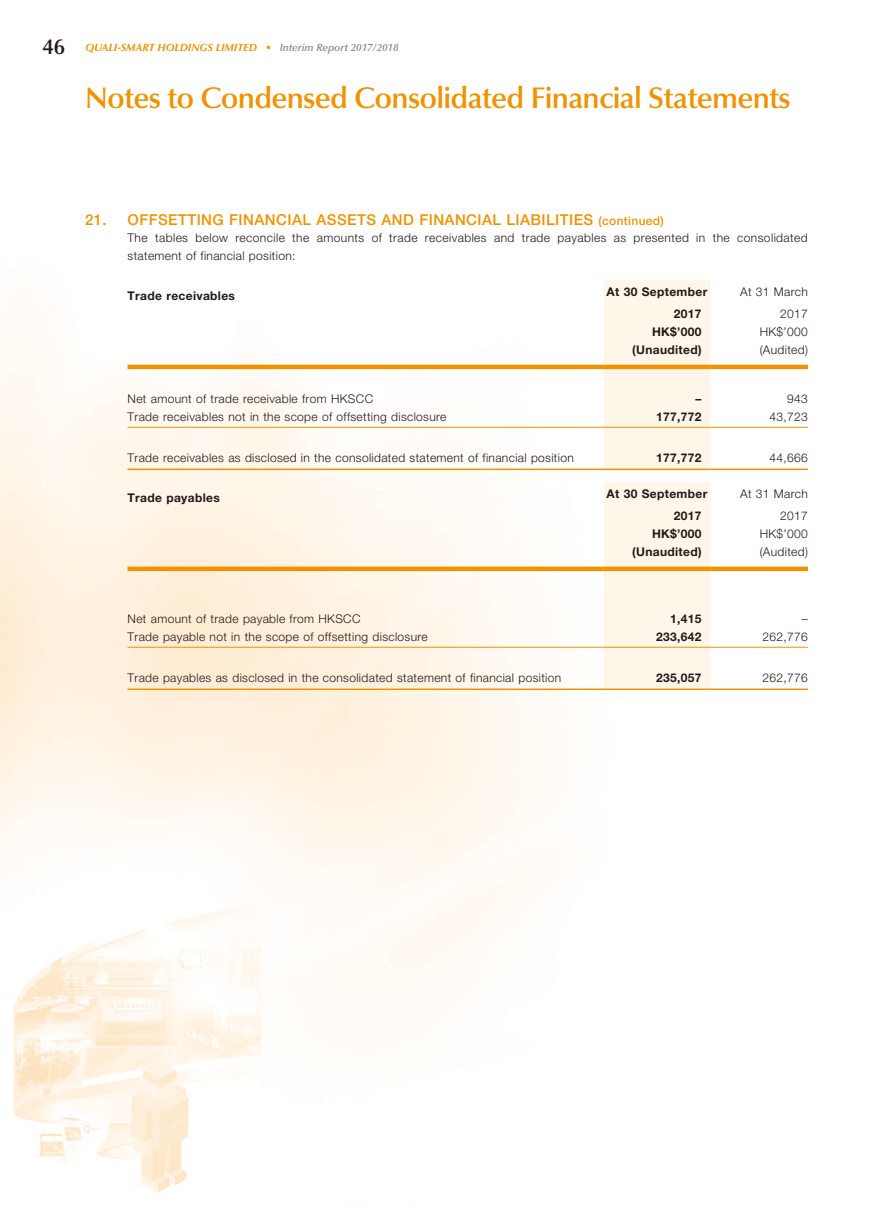
<style>
.page{position:relative;width:893px;height:1212px;background:#fff}
.page>*{position:absolute;margin:0;border:0;box-sizing:border-box;transform-origin:0 0}
.t1{font:600 30px "Optima LT Std";letter-spacing:-.025em;color:#f29200}
.t2{font:500 15px "Helvetica Neue LT Std";letter-spacing:.03em;color:#f29200}
.t3{font:300 12px/18px "Helvetica Neue LT Std";letter-spacing:.03em;color:#231916}
.t4{font:700 12px "Helvetica Neue LT Std";letter-spacing:.03em;color:#231916}
.t5{font:italic 700 10.5px "Optima LT Std";color:#f29200}
.s1{font-weight:600;font-style:normal;font-size:21.75px;color:#231916}
.s2{font-weight:600;color:#898989}
.s3{font-size:12px}
</style>
<div class="page">
<img style="left:0;top:317px;width:808px;height:876px">
<div style="left:604px;top:280px;width:106px;height:189px;background:#fff6ea"></div>
<hr style="left:128px;top:365px;width:476px;height:4px;background:#f29200">
<hr style="left:604px;top:365px;width:106px;height:4px;background:#f29200">
<hr style="left:710px;top:365px;width:98px;height:4px;background:#f29200">
<hr style="left:128px;top:427px;width:476px;height:1px;background:#f29200">
<hr style="left:604px;top:427px;width:106px;height:1px;background:#f29200">
<hr style="left:710px;top:427px;width:98px;height:1px;background:#f29200">
<hr style="left:128px;top:469px;width:476px;height:1px;background:#f29200">
<hr style="left:604px;top:469px;width:106px;height:1px;background:#f29200">
<hr style="left:710px;top:469px;width:98px;height:1px;background:#f29200">
<div style="left:604px;top:482px;width:106px;height:206px;background:#fff6ea"></div>
<hr style="left:128px;top:567px;width:476px;height:4px;background:#f29200">
<hr style="left:604px;top:567px;width:106px;height:4px;background:#f29200">
<hr style="left:710px;top:567px;width:98px;height:4px;background:#f29200">
<hr style="left:128px;top:647px;width:476px;height:1px;background:#f29200">
<hr style="left:604px;top:647px;width:106px;height:1px;background:#f29200">
<hr style="left:710px;top:647px;width:98px;height:1px;background:#f29200">
<hr style="left:128px;top:688px;width:476px;height:2px;background:#f29200">
<hr style="left:604px;top:688px;width:106px;height:2px;background:#f29200">
<hr style="left:710px;top:688px;width:98px;height:2px;background:#f29200">
<p class="t5" style="left:43px;top:41px;width:357px"><span class="s1">46</span> QUALI-SMART HOLDINGS LIMITED • <span class="s2">Interim Report 2017/2018</span></p>
<h1 class="t1" style="left:85px;top:80px;width:707px">Notes to Condensed Consolidated Financial Statements</h1>
<p class="t2" style="left:85px;top:211px;width:580px">21. OFFSETTING FINANCIAL ASSETS AND FINANCIAL LIABILITIES <span class="s3">(continued)</span></p>
<p class="t3" style="left:128px;top:229px;width:682px">The tables below reconcile the amounts of trade receivables and trade payables as presented in the consolidated statement of financial position:</p>
<p class="t4" style="left:128px;top:289px;width:109px">Trade receivables</p>
<p class="t4" style="left:607px;top:284px;width:102px">At 30 September</p>
<p class="t3" style="left:740px;top:283px;width:69px">At 31 March</p>
<p class="t4" style="left:674px;top:307px;width:29px">2017</p>
<p class="t3" style="left:780px;top:305px;width:29px">2017</p>
<p class="t4" style="left:652px;top:325px;width:51px">HK$’000</p>
<p class="t3" style="left:760px;top:323px;width:50px">HK$’000</p>
<p class="t4" style="left:632px;top:343px;width:71px">(Unaudited)</p>
<p class="t3" style="left:760px;top:341px;width:50px">(Audited)</p>
<p class="t3" style="left:128px;top:390px;width:247px">Net amount of trade receivable from HKSCC</p>
<p class="t4" style="left:696px;top:391px;width:7px">–</p>
<p class="t3" style="left:787px;top:390px;width:22px">943</p>
<p class="t3" style="left:128px;top:408px;width:320px">Trade receivables not in the scope of offsetting disclosure</p>
<p class="t4" style="left:656px;top:409px;width:47px">177,772</p>
<p class="t3" style="left:770px;top:408px;width:40px">43,723</p>
<p class="t3" style="left:128px;top:448px;width:448px">Trade receivables as disclosed in the consolidated statement of financial position</p>
<p class="t4" style="left:656px;top:450px;width:47px">177,772</p>
<p class="t3" style="left:770px;top:448px;width:40px">44,666</p>
<p class="t4" style="left:128px;top:491px;width:94px">Trade payables</p>
<p class="t4" style="left:607px;top:486px;width:102px">At 30 September</p>
<p class="t3" style="left:740px;top:484px;width:69px">At 31 March</p>
<p class="t4" style="left:674px;top:509px;width:29px">2017</p>
<p class="t3" style="left:780px;top:507px;width:29px">2017</p>
<p class="t4" style="left:652px;top:527px;width:51px">HK$’000</p>
<p class="t3" style="left:760px;top:525px;width:50px">HK$’000</p>
<p class="t4" style="left:632px;top:545px;width:71px">(Unaudited)</p>
<p class="t3" style="left:760px;top:543px;width:50px">(Audited)</p>
<p class="t3" style="left:128px;top:609px;width:234px">Net amount of trade payable from HKSCC</p>
<p class="t4" style="left:670px;top:611px;width:33px">1,415</p>
<p class="t3" style="left:802px;top:609px;width:7px">–</p>
<p class="t3" style="left:128px;top:627px;width:302px">Trade payable not in the scope of offsetting disclosure</p>
<p class="t4" style="left:656px;top:629px;width:47px">233,642</p>
<p class="t3" style="left:762px;top:627px;width:47px">262,776</p>
<p class="t3" style="left:128px;top:668px;width:435px">Trade payables as disclosed in the consolidated statement of financial position</p>
<p class="t4" style="left:656px;top:670px;width:47px">235,057</p>
<p class="t3" style="left:763px;top:668px;width:47px">262,776</p>
</div>
